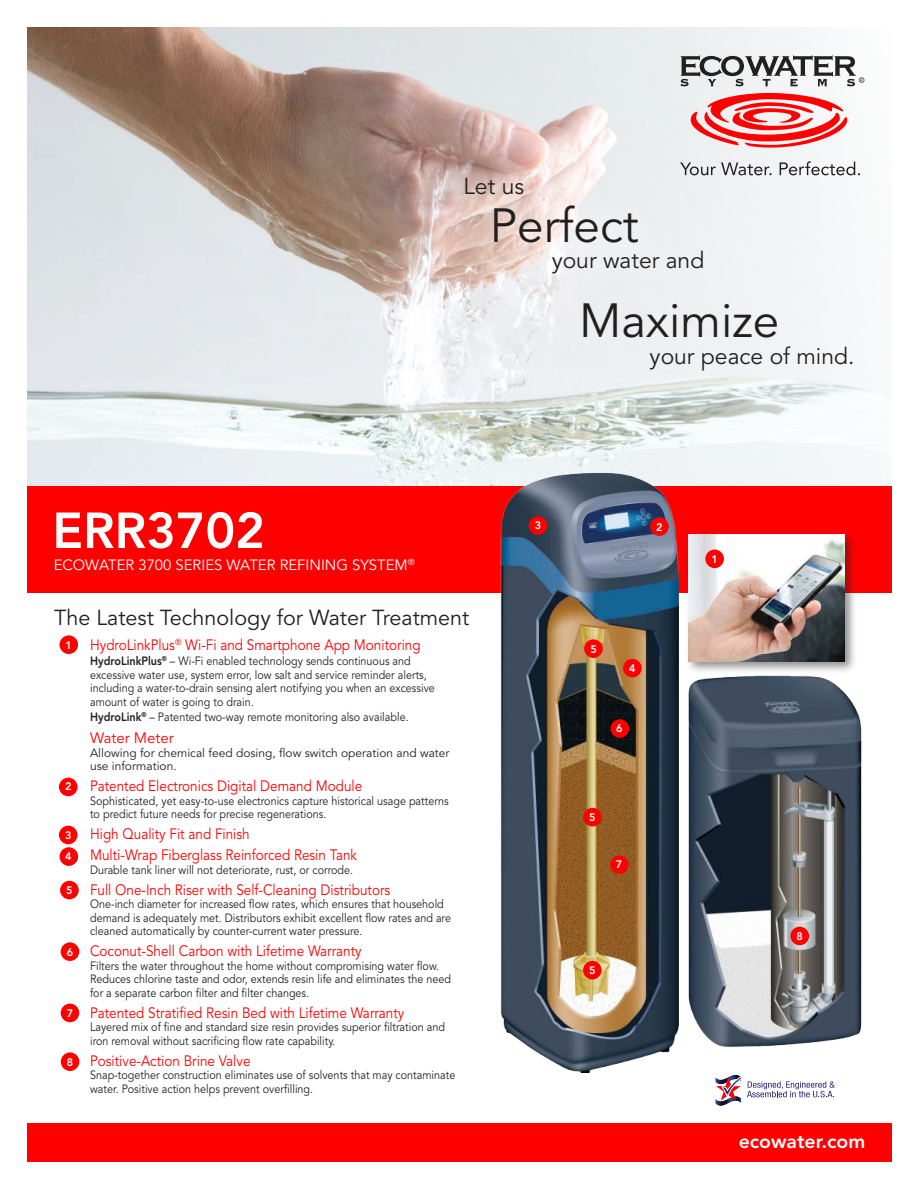
<style>
.page{position:relative;width:918px;height:1188px;background:#fff}
.page>*{position:absolute;margin:0;border:0;box-sizing:border-box;transform-origin:0 0}
.t1{font:800 50.1px "Avenir";color:#fff}
.t2{font:47.55px "Avenir";color:#221f1f}
.t3{font:22.95px "Avenir";color:#221f1f}
.t4{font:21.6px "Avenir";color:#221f1f}
.t5{font:800 19.35px "Avenir";color:#fff}
.t6{font:15px/21px "Avenir";color:#f00;scale:.9 1}
.t7{font:15px "Avenir";color:#f00}
.t8{font:14.85px "Avenir";color:#fff}
.t9{font:12px/13.5px "Avenir";color:#221f1f;scale:.9 1}
.t10{font:12px/13.5px "Avenir";color:#221f1f}
.t11{font:800 10.8px "Avenir";color:#fff}
.s1{font-weight:800}
</style>
<div class="page">
<img style="left:27px;top:27px;width:864px;height:460px">
<div style="left:27px;top:487px;width:864px;height:106px;background:#f00"></div>
<svg style="left:438px;top:154px;width:293px;height:145px;fill:#edeef0"></svg>
<svg style="left:691px;top:93px;width:156px;height:55px"></svg>
<svg style="left:680px;top:55px;width:184px;height:32px"></svg>
<svg style="left:680px;top:162px;width:92px;height:13px"></svg>
<svg style="left:780px;top:161px;width:80px;height:14px"></svg>
<div style="left:27px;top:1123px;width:864px;height:39px;background:#f00"></div>
<img style="left:715px;top:1075px;width:25px;height:7px">
<img style="left:715px;top:1099px;width:26px;height:7px">
<svg style="left:716px;top:1076px;width:119px;height:25px"></svg>
<img style="left:494px;top:468px;width:380px;height:604px">
<div style="left:650px;top:517px;width:19px;height:19px;background:#f00;border-radius:50%"></div>
<div style="left:611px;top:719px;width:18px;height:19px;background:#f00;border-radius:50%"></div>
<div style="left:623px;top:659px;width:19px;height:18px;background:#f00;border-radius:50%"></div>
<div style="left:583px;top:808px;width:19px;height:18px;background:#f00;border-radius:50%"></div>
<div style="left:583px;top:961px;width:19px;height:19px;background:#f00;border-radius:50%"></div>
<div style="left:584px;top:639px;width:19px;height:19px;background:#f00;border-radius:50%"></div>
<div style="left:790px;top:927px;width:19px;height:18px;background:#f00;border-radius:50%"></div>
<div style="left:610px;top:855px;width:19px;height:19px;background:#f00;border-radius:50%"></div>
<div style="left:59px;top:635px;width:19px;height:19px;background:#f00;border-radius:50%"></div>
<div style="left:59px;top:778px;width:19px;height:18px;background:#f00;border-radius:50%"></div>
<div style="left:59px;top:826px;width:19px;height:18px;background:#f00;border-radius:50%"></div>
<div style="left:60px;top:881px;width:19px;height:18px;background:#f00;border-radius:50%"></div>
<div style="left:61px;top:942px;width:18px;height:19px;background:#f00;border-radius:50%"></div>
<div style="left:61px;top:1004px;width:18px;height:18px;background:#f00;border-radius:50%"></div>
<div style="left:60px;top:847px;width:18px;height:19px;background:#f00;border-radius:50%"></div>
<div style="left:61px;top:1052px;width:18px;height:19px;background:#f00;border-radius:50%"></div>
<div style="left:529px;top:516px;width:18px;height:19px;background:#f00;border-radius:50%"></div>
<div style="left:685px;top:531px;width:173px;height:143px;background:#221f1f;opacity:.5"></div>
<img style="left:688px;top:535px;width:157px;height:127px">
<div style="left:705px;top:550px;width:19px;height:18px;background:#f00;border-radius:50%"></div>
<h3 class="t3" style="left:464px;top:177px;width:62px">Let us</h3>
<h2 class="t2" style="left:490px;top:206px;width:150px">Perfect</h2>
<h3 class="t3" style="left:552px;top:251px;width:154px">your water and</h3>
<h1 class="t1" style="left:52px;top:510px;width:214px">ERR3702</h1>
<p class="t8" style="left:54px;top:559px;width:362px">ECOWATER 3700 SERIES WATER REFINING SYSTEM<sup>®</sup></p>
<h3 class="t4" style="left:54px;top:609px;width:417px">The Latest Technology for Water Treatment</h3>
<p class="t11" style="left:66px;top:641px;width:8px">1</p>
<p class="t6" style="left:90px;top:636px;width:369px">HydroLinkPlus<sup>®</sup> Wi-Fi and Smartphone App Monitoring</p>
<p class="t9" style="left:90px;top:656px;width:385px"><span class="s1">HydroLinkPlus</span><sup>®</sup> – Wi-Fi enabled technology sends continuous and excessive water use, system error, low salt and service reminder alerts, including a water-to-drain sensing alert notifying you when an excessive amount of water is going to drain.</p>
<p class="t9" style="left:90px;top:711px;width:356px"><span class="s1">HydroLink</span><sup>®</sup> – Patented two-way remote monitoring also available.</p>
<p class="t7" style="left:90px;top:732px;width:85px">Water Meter</p>
<p class="t10" style="left:90px;top:747px;width:361px">Allowing for chemical feed dosing, flow switch operation and water use information.</p>
<p class="t6" style="left:90px;top:777px;width:304px">Patented Electronics Digital Demand Module</p>
<p class="t9" style="left:90px;top:795px;width:400px">Sophisticated, yet easy-to-use electronics capture historical usage patterns to predict future needs for precise regenerations.</p>
<p class="t6" style="left:90px;top:825px;width:298px">High Quality Fit and Finish<br>Multi-Wrap Fiberglass Reinforced Resin Tank</p>
<p class="t9" style="left:90px;top:864px;width:294px">Durable tank liner will not deteriorate, rust, or corrode.</p>
<p class="t6" style="left:90px;top:881px;width:335px">Full One-Inch Riser with Self-Cleaning Distributors</p>
<p class="t9" style="left:90px;top:899px;width:403px">One-inch diameter for increased flow rates, which ensures that household demand is adequately met. Distributors exhibit excellent flow rates and are cleaned automatically by counter-current water pressure.</p>
<p class="t6" style="left:90px;top:942px;width:303px">Coconut-Shell Carbon with Lifetime Warranty</p>
<p class="t9" style="left:90px;top:960px;width:403px">Filters the water throughout the home without compromising water flow.<br>Reduces chlorine taste and odor, extends resin life and eliminates the need for a separate carbon filter and filter changes.</p>
<p class="t6" style="left:90px;top:1004px;width:351px">Patented Stratified Resin Bed with Lifetime Warranty</p>
<p class="t9" style="left:90px;top:1022px;width:396px">Layered mix of fine and standard size resin provides superior filtration and iron removal without sacrificing flow rate capability.</p>
<p class="t6" style="left:90px;top:1052px;width:180px">Positive-Action Brine Valve</p>
<p class="t9" style="left:90px;top:1070px;width:407px">Snap-together construction eliminates use of solvents that may contaminate water. Positive action helps prevent overfilling.</p>
<p class="t11" style="left:65px;top:782px;width:8px">2</p>
<p class="t11" style="left:65px;top:831px;width:8px">3</p>
<p class="t11" style="left:65px;top:852px;width:8px">4</p>
<p class="t11" style="left:66px;top:886px;width:8px">5</p>
<p class="t11" style="left:67px;top:947px;width:8px">6</p>
<p class="t11" style="left:67px;top:1009px;width:8px">7</p>
<p class="t11" style="left:67px;top:1057px;width:8px">8</p>
<h2 class="t2" style="left:579px;top:301px;width:202px">Maximize</h2>
<h3 class="t3" style="left:650px;top:346px;width:206px">your peace of mind.</h3>
<p class="t11" style="left:535px;top:521px;width:8px">3</p>
<p class="t11" style="left:656px;top:523px;width:8px">2</p>
<p class="t11" style="left:590px;top:644px;width:8px">5</p>
<p class="t11" style="left:629px;top:663px;width:8px">4</p>
<p class="t11" style="left:616px;top:724px;width:8px">6</p>
<p class="t11" style="left:589px;top:813px;width:8px">5</p>
<p class="t11" style="left:616px;top:860px;width:8px">7</p>
<p class="t11" style="left:589px;top:966px;width:8px">5</p>
<p class="t11" style="left:712px;top:555px;width:8px">1</p>
<p class="t11" style="left:797px;top:932px;width:8px">8</p>
<h3 class="t5" style="left:739px;top:1133px;width:128px">ecowater.com</h3>
</div>
